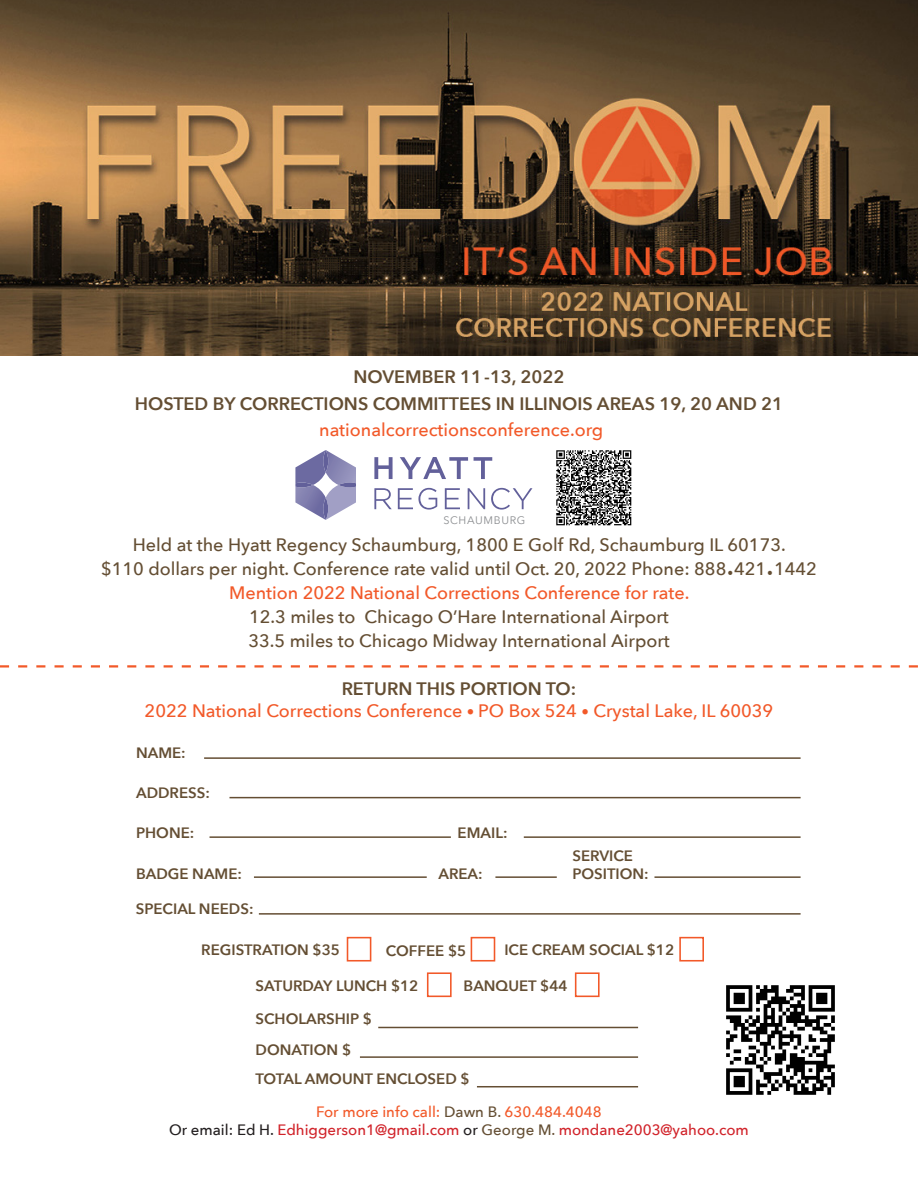
<style>
.page{position:relative;width:918px;height:1188px;background:#fff}
.page>*{position:absolute;margin:0;border:0;box-sizing:border-box;transform-origin:0 0}
.t1{font:500 18px "Avenir Next";color:#644e33}
.t2{font:500 18px "Avenir Next";color:#f25929}
.t3{font:600 18px "Avenir Next";color:#644e33}
.t4{font:600 15px "Avenir Next";color:#644e33}
.t5{font:500 15px "Avenir Next";color:#d1232a}
.t6{font:500 15px "Avenir Next";color:#f25929}
.t7{font:10.95px "Avenir Next";letter-spacing:.06em;color:#8b8d90}
.s1{font-size:30px}
.s2{font-size:15px}
.s3{color:#644e33}
.s4{color:#231f20}
</style>
<div class="page">
<svg style="left:0;top:665px;width:918px;height:3px"></svg>
<hr style="left:254px;top:876px;width:173px;height:2px;background:#644e33">
<hr style="left:654px;top:876px;width:147px;height:2px;background:#644e33">
<hr style="left:495px;top:876px;width:62px;height:2px;background:#644e33">
<hr style="left:204px;top:757px;width:597px;height:2px;background:#644e33">
<hr style="left:230px;top:797px;width:571px;height:1px;background:#644e33">
<hr style="left:210px;top:836px;width:241px;height:2px;background:#644e33">
<hr style="left:524px;top:836px;width:277px;height:2px;background:#644e33">
<div style="left:347px;top:937px;width:24px;height:25px;border:2px solid #f25929"></div>
<div style="left:427px;top:972px;width:25px;height:25px;border:2px solid #f25929"></div>
<div style="left:575px;top:972px;width:25px;height:25px;border:2px solid #f25929"></div>
<div style="left:471px;top:937px;width:24px;height:25px;border:2px solid #f25929"></div>
<div style="left:679px;top:937px;width:25px;height:25px;border:2px solid #f25929"></div>
<hr style="left:378px;top:1027px;width:260px;height:1px;background:#644e33">
<hr style="left:360px;top:1056px;width:278px;height:2px;background:#644e33">
<hr style="left:477px;top:1086px;width:161px;height:1px;background:#644e33">
<hr style="left:259px;top:913px;width:542px;height:2px;background:#644e33">
<img style="left:0;top:0;width:918px;height:355px">
<img style="left:726px;top:985px;width:109px;height:110px">
<svg style="left:295px;top:450px;width:61px;height:70px"></svg>
<svg style="left:374px;top:488px;width:18px;height:21px"></svg>
<svg style="left:398px;top:488px;width:39px;height:22px"></svg>
<svg style="left:445px;top:488px;width:15px;height:21px"></svg>
<svg style="left:468px;top:488px;width:17px;height:21px"></svg>
<svg style="left:491px;top:488px;width:41px;height:22px"></svg>
<svg style="left:374px;top:457px;width:19px;height:22px"></svg>
<svg style="left:474px;top:457px;width:18px;height:22px"></svg>
<svg style="left:400px;top:457px;width:68px;height:22px"></svg>
<img style="left:556px;top:450px;width:76px;height:76px">
<p class="t3" style="left:353px;top:362px;width:213px">NOVEMBER 11 -13, 2022</p>
<p class="t3" style="left:135px;top:388px;width:650px">HOSTED BY CORRECTIONS COMMITTEES IN ILLINOIS AREAS 19, 20 AND 21</p>
<p class="t2" style="left:319px;top:414px;width:285px">nationalcorrectionsconference.org</p>
<p class="t7" style="left:443px;top:510px;width:84px">SCHAUMBURG</p>
<p class="t1" style="left:133px;top:529px;width:655px">Held at the Hyatt Regency Schaumburg, 1800 E Golf Rd, Schaumburg IL 60173.</p>
<p class="t1" style="left:101px;top:553px;width:717px">$110 dollars per night. Conference rate valid until Oct. 20, 2022 Phone: 888<span class="s1">.</span>421<span class="s1">.</span>1442</p>
<p class="t2" style="left:229px;top:577px;width:462px">Mention 2022 National Corrections Conference for rate.</p>
<p class="t1" style="left:249px;top:601px;width:421px">12.3 miles to Chicago O’Hare International Airport</p>
<p class="t1" style="left:248px;top:625px;width:423px">33.5 miles to Chicago Midway International Airport</p>
<p class="t3" style="left:342px;top:674px;width:236px">RETURN THIS PORTION TO:</p>
<p class="t2" style="left:145px;top:695px;width:630px">2022 National Corrections Conference <span class="s2">•</span> PO Box 524 <span class="s2">•</span> Crystal Lake, IL 60039</p>
<p class="t4" style="left:136px;top:740px;width:51px">NAME:</p>
<p class="t4" style="left:136px;top:780px;width:75px">ADDRESS:</p>
<p class="t4" style="left:136px;top:820px;width:60px">PHONE:</p>
<p class="t4" style="left:458px;top:820px;width:51px">EMAIL:</p>
<p class="t4" style="left:136px;top:861px;width:107px">BADGE NAME:</p>
<p class="t4" style="left:438px;top:861px;width:46px">AREA:</p>
<p class="t4" style="left:136px;top:896px;width:119px">SPECIAL NEEDS:</p>
<p class="t4" style="left:572px;top:843px;width:62px">SERVICE</p>
<p class="t4" style="left:572px;top:861px;width:78px">POSITION:</p>
<p class="t4" style="left:201px;top:937px;width:140px">REGISTRATION $35</p>
<p class="t4" style="left:256px;top:973px;width:164px">SATURDAY LUNCH $12</p>
<p class="t4" style="left:464px;top:973px;width:105px">BANQUET $44</p>
<p class="t4" style="left:386px;top:937px;width:82px">COFFEE $5</p>
<p class="t4" style="left:504px;top:937px;width:171px">ICE CREAM SOCIAL $12</p>
<p class="t4" style="left:256px;top:1006px;width:118px">SCHOLARSHIP $</p>
<p class="t4" style="left:256px;top:1037px;width:97px">DONATION $</p>
<p class="t4" style="left:256px;top:1066px;width:216px">TOTAL AMOUNT ENCLOSED $</p>
<p class="t6" style="left:316px;top:1099px;width:287px">For more info call: <span class="s3">Dawn B.</span> 630.484.4048</p>
<p class="t5" style="left:169px;top:1117px;width:581px"><span class="s4">Or email: Ed H.</span> Edhiggerson1@gmail.com <span class="s4">or</span> <span class="s3">George M.</span> mondane2003@yahoo.com</p>
</div>
